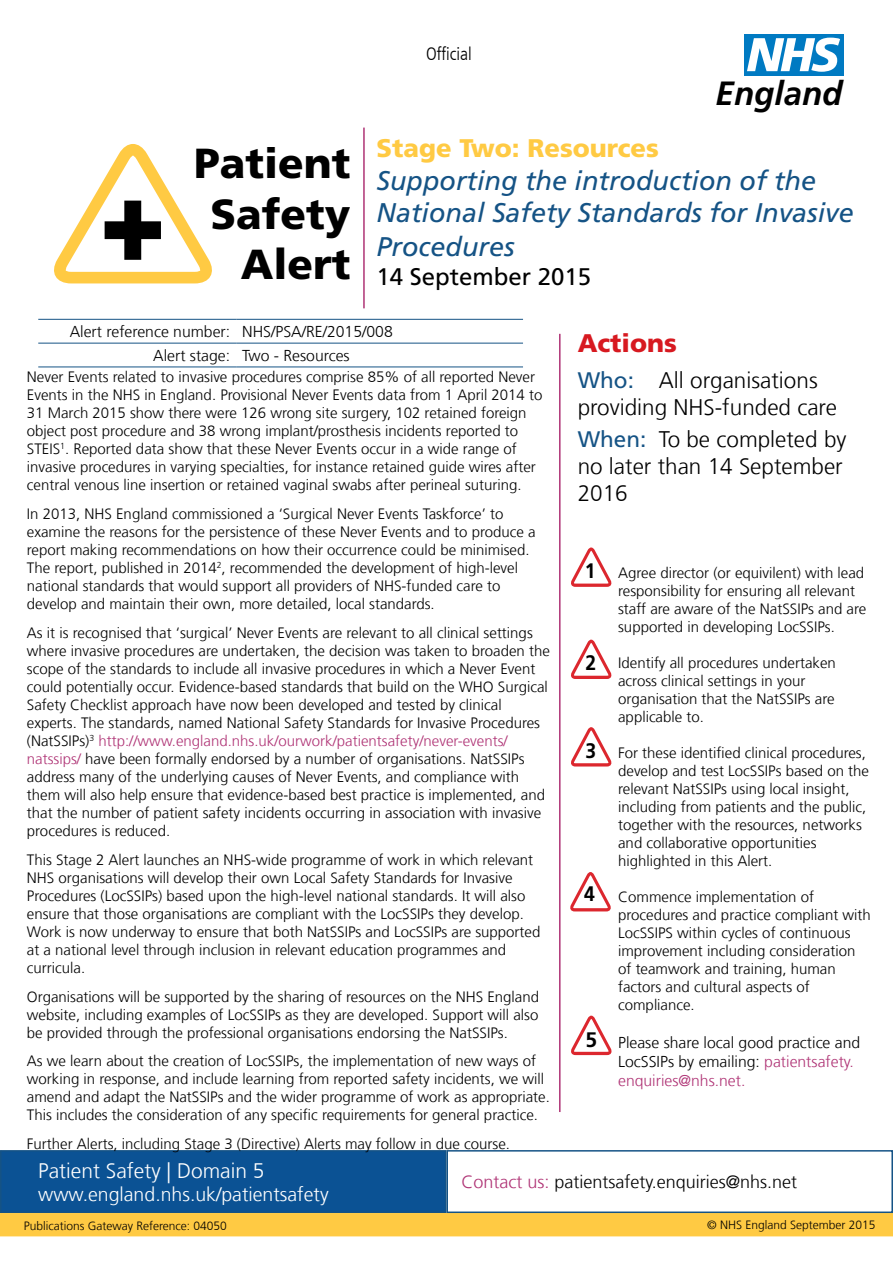
<style>
.page{position:relative;width:893px;height:1263px;background:#fff}
.page>*{position:absolute;margin:0;border:0;box-sizing:border-box;transform-origin:0 0}
.t1{font:900 42px/50.4px "Frutiger LT Com";color:#000;text-align:right}
.t2{font:italic 700 33.6px "Frutiger LT Com";color:#000}
.t3{font:italic 27px/33.3px "Frutiger LT Com";color:#155385}
.t4{font:900 25.5px "Frutiger LT Com";color:#ffca43}
.t5{font:900 25.5px "Frutiger LT Com";color:#d71920}
.t6{font:24px "Frutiger LT Com";color:#000}
.t7{font:300 22.5px/27px "Frutiger LT Com";color:#000}
.t8{font:300 21px "Frutiger LT Com";color:#fff}
.t9{font:700 21px "Frutiger LT Com";color:#000;scale:.92 1}
.t10{font:700 21px "Frutiger LT Com";color:#000}
.t11{font:300 19.5px "Frutiger LT Com";color:#fff}
.t12{font:300 18px "Frutiger LT Com";color:#000}
.t13{font:300 condensed 18px "Frutiger LT Com";color:#000}
.t14{font:300 15.75px/18.9px "Frutiger LT Com";color:#000}
.t15{font:300 15px/18px "Frutiger LT Com";color:#000}
.t16{font:300 12px "Frutiger LT Com";color:#000}
.s1{color:#af3375}
.s2{font-weight:400;color:#155385}
</style>
<div class="page">
<div style="left:1px;top:1151px;width:445px;height:61px;background:#0b5294"></div>
<div style="left:0;top:1150px;width:446px;height:63px;border:2px solid #155385"></div>
<hr style="left:363px;top:128px;width:2px;height:180px;background:#af3375">
<hr style="left:559px;top:334px;width:2px;height:778px;background:#af3375">
<hr style="left:38px;top:319px;width:198px;height:1px;background:#155385">
<hr style="left:236px;top:319px;width:287px;height:1px;background:#155385">
<hr style="left:38px;top:343px;width:198px;height:1px;background:#155385">
<hr style="left:236px;top:343px;width:287px;height:1px;background:#155385">
<hr style="left:38px;top:367px;width:198px;height:1px;background:#155385">
<hr style="left:236px;top:367px;width:287px;height:1px;background:#155385">
<div style="left:1px;top:1214px;width:891px;height:22px;background:#ffca43"></div>
<div style="left:0;top:1213px;width:893px;height:23px;border:2px solid #ffca43"></div>
<div style="left:446px;top:1150px;width:447px;height:63px;border:2px solid #155385"></div>
<svg style="left:54px;top:144px;width:158px;height:139px"></svg>
<div style="left:744px;top:34px;width:100px;height:41px;background:#007ac2"></div>
<svg style="left:747px;top:38px;width:93px;height:34px"></svg>
<svg style="left:571px;top:547px;width:41px;height:40px"></svg>
<svg style="left:571px;top:640px;width:41px;height:39px"></svg>
<svg style="left:571px;top:727px;width:41px;height:39px"></svg>
<svg style="left:570px;top:872px;width:41px;height:39px"></svg>
<svg style="left:571px;top:1016px;width:41px;height:39px"></svg>
<p class="t13" style="left:426px;top:44px;width:47px">Official</p>
<h2 class="t2" style="left:716px;top:74px;width:128px">England</h2>
<h1 class="t1" style="left:194px;top:138px;width:158px">Patient<br>Safety<br>Alert</h1>
<h3 class="t4" style="left:376px;top:133px;width:284px">Stage Two: Resources</h3>
<h3 class="t3" style="left:376px;top:164px;width:479px">Supporting the introduction of the<br>National Safety Standards for Invasive<br>Procedures</h3>
<h3 class="t6" style="left:376px;top:263px;width:216px">14 September 2015</h3>
<p class="t14" style="left:153px;top:320px;width:241px;line-height:23.9px;text-indent:-83px">Alert reference number: NHS/PSA/RE/2015/008<br>Alert stage: Two - Resources</p>
<p class="t15" style="left:27px;top:368px;width:517px">Never Events related to invasive procedures comprise 85% of all reported Never Events in the NHS in England. Provisional Never Events data from 1 April 2014 to 31 March 2015 show there were 126 wrong site surgery, 102 retained foreign object post procedure and 38 wrong implant/prosthesis incidents reported to STEIS<sup>1</sup>. Reported data show that these Never Events occur in a wide range of invasive procedures in varying specialties, for instance retained guide wires after central venous line insertion or retained vaginal swabs after perineal suturing.</p>
<p class="t15" style="left:27px;top:505px;width:510px">In 2013, NHS England commissioned a ‘Surgical Never Events Taskforce’ to examine the reasons for the persistence of these Never Events and to produce a report making recommendations on how their occurrence could be minimised.<br>The report, published in 2014<sup>2</sup>, recommended the development of high-level national standards that would support all providers of NHS-funded care to develop and maintain their own, more detailed, local standards.</p>
<p class="t15" style="left:27px;top:624px;width:524px">As it is recognised that ‘surgical’ Never Events are relevant to all clinical settings where invasive procedures are undertaken, the decision was taken to broaden the scope of the standards to include all invasive procedures in which a Never Event could potentially occur. Evidence-based standards that build on the WHO Surgical Safety Checklist approach have now been developed and tested by clinical experts. The standards, named National Safety Standards for Invasive Procedures (NatSSIPs)<sup>3</sup> <span class="s1">http://www.england.nhs.uk/ourwork/patientsafety/never-events/ natssips/</span> have been formally endorsed by a number of organisations. NatSSIPs address many of the underlying causes of Never Events, and compliance with them will also help ensure that evidence-based best practice is implemented, and that the number of patient safety incidents occurring in association with invasive procedures is reduced.</p>
<p class="t15" style="left:27px;top:851px;width:515px">This Stage 2 Alert launches an NHS-wide programme of work in which relevant NHS organisations will develop their own Local Safety Standards for Invasive Procedures (LocSSIPs) based upon the high-level national standards. It will also ensure that those organisations are compliant with the LocSSIPs they develop.<br>Work is now underway to ensure that both NatSSIPs and LocSSIPs are supported at a national level through inclusion in relevant education programmes and curricula.</p>
<p class="t15" style="left:27px;top:987px;width:514px;text-align:justify">Organisations will be supported by the sharing of resources on the NHS England website, including examples of LocSSIPs as they are developed. Support will also be provided through the professional organisations endorsing the NatSSIPs.</p>
<p class="t15" style="left:27px;top:1052px;width:524px">As we learn about the creation of LocSSIPs, the implementation of new ways of working in response, and include learning from reported safety incidents, we will amend and adapt the NatSSIPs and the wider programme of work as appropriate.<br>This includes the consideration of any specific requirements for general practice.</p>
<p class="t15" style="left:27px;top:1135px;width:485px">Further Alerts, including Stage 3 (Directive) Alerts may follow in due course.</p>
<h3 class="t5" style="left:578px;top:328px;width:101px">Actions</h3>
<h3 class="t7" style="left:578px;top:367px;width:261px"><span class="s2">Who:</span> All organisations providing NHS-funded care</h3>
<h3 class="t7" style="left:578px;top:426px;width:270px"><span class="s2">When:</span> To be completed by no later than 14 September<br>2016</h3>
<h3 class="t9" style="left:585px;top:558px;width:13px">1</h3>
<h3 class="t9" style="left:586px;top:650px;width:13px">2</h3>
<h3 class="t9" style="left:586px;top:738px;width:13px">3</h3>
<h3 class="t9" style="left:584px;top:882px;width:13px">4</h3>
<h3 class="t10" style="left:585px;top:1028px;width:13px">5</h3>
<p class="t15" style="left:618px;top:564px;width:250px">Agree director (or equivilent) with lead responsibility for ensuring all relevant staff are aware of the NatSSIPs and are supported in developing LocSSIPs.</p>
<p class="t15" style="left:618px;top:654px;width:219px">Identify all procedures undertaken across clinical settings in your organisation that the NatSSIPs are applicable to.</p>
<p class="t15" style="left:618px;top:744px;width:252px">For these identified clinical procedures, develop and test LocSSIPs based on the relevant NatSSIPs using local insight, including from patients and the public, together with the resources, networks and collaborative opportunities highlighted in this Alert.</p>
<p class="t15" style="left:618px;top:888px;width:254px">Commence implementation of procedures and practice compliant with<br>LocSSIPS within cycles of continuous improvement including consideration of teamwork and training, human factors and cultural aspects of compliance.</p>
<p class="t14" style="left:618px;top:1033px;width:244px">Please share local good practice and<br>LocSSIPs by emailing: <span class="s1">patientsafety. enquiries@nhs.net.</span></p>
<h3 class="t8" style="left:38px;top:1158px;width:228px">Patient Safety | Domain 5</h3>
<h3 class="t11" style="left:38px;top:1183px;width:292px">www.england.nhs.uk/patientsafety</h3>
<p class="t16" style="left:24px;top:1218px;width:205px">Publications Gateway Reference: 04050</p>
<p class="t12" style="left:461px;top:1171px;width:337px"><span class="s1">Contact us:</span> patientsafety.enquiries@nhs.net</p>
<p class="t16" style="left:707px;top:1218px;width:170px">© NHS England September 2015</p>
</div>
